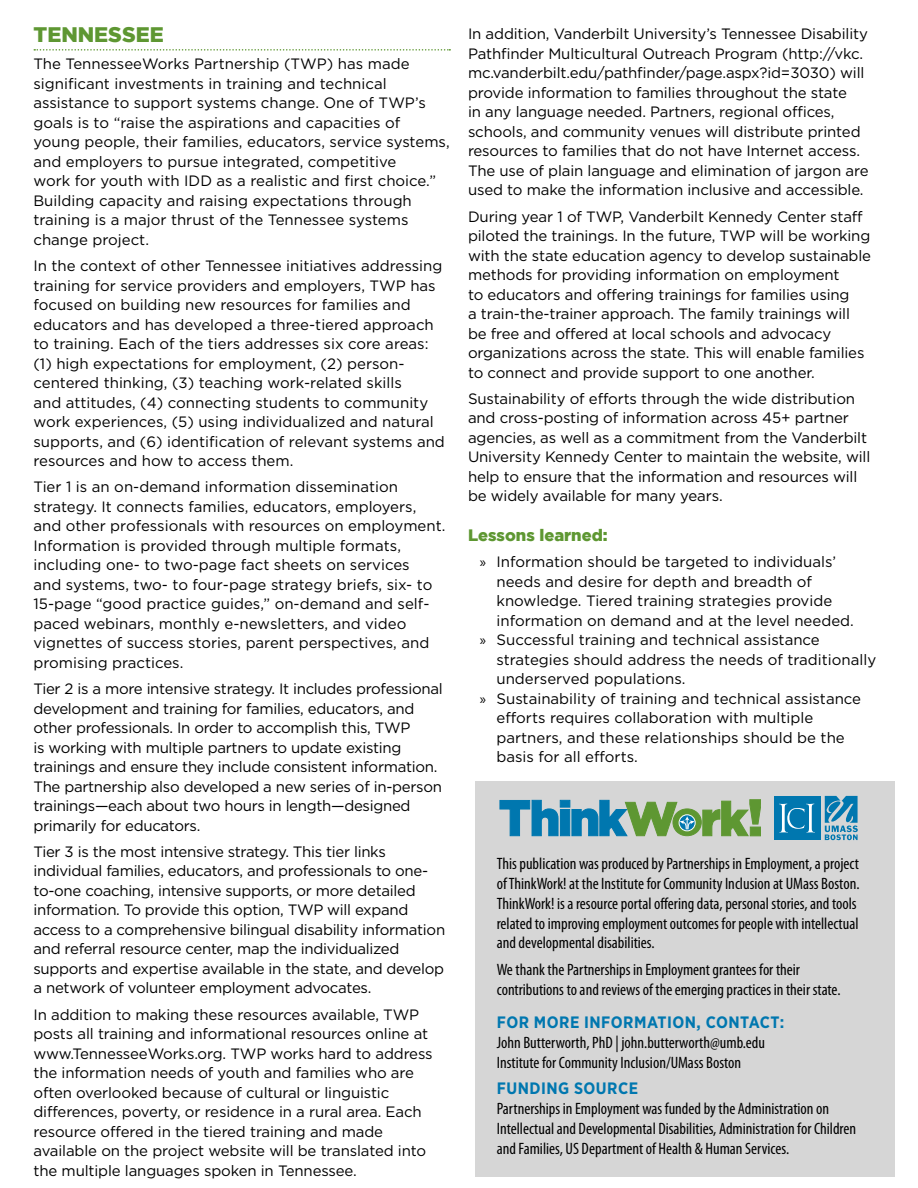
<style>
.page{position:relative;width:918px;height:1188px;background:#fff}
.page>*{position:absolute;margin:0;border:0;box-sizing:border-box;transform-origin:0 0}
.t1{font:900 21px "Gotham";color:#5e9732}
.t2{font:condensed 16.5px/19.8px "Myriad Pro";color:#000}
.t3{font:700 16.5px "Gotham Narrow";letter-spacing:.03em;color:#0077af}
.t4{font:900 16.5px "Gotham";color:#5e9732}
.t5{font:15px/19.5px "Gotham HTF";letter-spacing:-.01em;color:#000}
.s1{font-family:"Myriad Pro"}
</style>
<div class="page">
<svg style="left:34px;top:49px;width:416px;height:2px"></svg>
<div style="left:475px;top:781px;width:419px;height:396px;background:#d6d6d6"></div>
<svg style="left:825px;top:796px;width:33px;height:44px"></svg>
<div style="left:774px;top:796px;width:47px;height:44px;background:#0077af"></div>
<svg style="left:779px;top:804px;width:36px;height:29px"></svg>
<svg style="left:500px;top:800px;width:261px;height:36px"></svg>
<h1 class="t1" style="left:33px;top:23px;width:132px">TENNESSEE</h1>
<p class="t5" style="left:33px;top:54px;width:418px">The TennesseeWorks Partnership (TWP) has made significant investments in training and technical assistance to support systems change. One of TWP’s goals is to “raise the aspirations and capacities of young people, their families, educators, service systems, and employers to pursue integrated, competitive<br>work for youth with IDD as a realistic and first choice.” Building capacity and raising expectations through training is a major thrust of the Tennessee systems change project.</p>
<p class="t5" style="left:33px;top:256px;width:413px">In the context of other Tennessee initiatives addressing training for service providers and employers, TWP has focused on building new resources for families and educators and has developed a three-tiered approach to training. Each of the tiers addresses six core areas: (1) high expectations for employment, (2) person&shy;centered thinking, (3) teaching work-related skills<br>and attitudes, (4) connecting students to community work experiences, (5) using individualized and natural supports, and (6) identification of relevant systems and resources and how to access them.</p>
<p class="t5" style="left:33px;top:477px;width:414px">Tier 1 is an on-demand information dissemination strategy. It connects families, educators, employers, and other professionals with resources on employment.<br>Information is provided through multiple formats, including one- to two-page fact sheets on services<br>and systems, two- to four-page strategy briefs, six- to 15-page “good practice guides,” on-demand and self&shy;paced webinars, monthly e-newsletters, and video vignettes of success stories, parent perspectives, and promising practices.</p>
<p class="t5" style="left:33px;top:679px;width:411px">Tier 2 is a more intensive strategy. It includes professional development and training for families, educators, and other professionals. In order to accomplish this, TWP<br>is working with multiple partners to update existing trainings and ensure they include consistent information.<br>The partnership also developed a new series of in-person trainings—each about two hours in length—designed primarily for educators.</p>
<p class="t5" style="left:33px;top:842px;width:413px">Tier 3 is the most intensive strategy. This tier links individual families, educators, and professionals to one&shy;to-one coaching, intensive supports, or more detailed information. To provide this option, TWP will expand access to a comprehensive bilingual disability information and referral resource center, map the individualized supports and expertise available in the state, and develop a network of volunteer employment advocates.</p>
<p class="t5" style="left:33px;top:1004px;width:401px">In addition to making these resources available, TWP posts all training and informational resources online at www.TennesseeWorks.org. TWP works hard to address the information needs of youth and families who are often overlooked because of cultural or linguistic differences, poverty, or residence in a rural area. Each resource offered in the tiered training and made available on the project website will be translated into the multiple languages spoken in Tennessee.</p>
<p class="t5" style="left:468px;top:24px;width:402px">In addition, Vanderbilt University’s Tennessee Disability Pathfinder Multicultural Outreach Program (http://vkc. mc.vanderbilt.edu/pathfinder/page.aspx?id=3030) will provide information to families throughout the state<br>in any language needed. Partners, regional offices, schools, and community venues will distribute printed resources to families that do not have Internet access.<br>The use of plain language and elimination of jargon are used to make the information inclusive and accessible.</p>
<p class="t5" style="left:468px;top:206px;width:405px">During year 1 of TWP, Vanderbilt Kennedy Center staff piloted the trainings. In the future, TWP will be working with the state education agency to develop sustainable methods for providing information on employment<br>to educators and offering trainings for families using<br>a train-the-trainer approach. The family trainings will be free and offered at local schools and advocacy organizations across the state. This will enable families to connect and provide support to one another.</p>
<p class="t5" style="left:468px;top:389px;width:404px">Sustainability of efforts through the wide distribution and cross-posting of information across 45+ partner agencies, as well as a commitment from the Vanderbilt University Kennedy Center to maintain the website, will help to ensure that the information and resources will be widely available for many years.</p>
<p class="t4" style="left:468px;top:526px;width:141px">Lessons learned:</p>
<p class="t5" style="left:480px;top:552px;width:358px"><span class="s1">»</span> Information should be targeted to individuals’</p>
<p class="t5" style="left:496px;top:572px;width:317px">needs and desire for depth and breadth of</p>
<p class="t5" style="left:496px;top:591px;width:337px">knowledge. Tiered training strategies provide</p>
<p class="t5" style="left:496px;top:611px;width:359px">information on demand and at the level needed.</p>
<p class="t5" style="left:480px;top:630px;width:341px"><span class="s1">»</span> Successful training and technical assistance</p>
<p class="t5" style="left:496px;top:650px;width:381px">strategies should address the needs of traditionally</p>
<p class="t5" style="left:496px;top:669px;width:190px">underserved populations.</p>
<p class="t5" style="left:480px;top:689px;width:383px"><span class="s1">»</span> Sustainability of training and technical assistance</p>
<p class="t5" style="left:496px;top:708px;width:318px">efforts requires collaboration with multiple</p>
<p class="t5" style="left:496px;top:728px;width:350px">partners, and these relationships should be the</p>
<p class="t5" style="left:496px;top:747px;width:143px">basis for all efforts.</p>
<p class="t2" style="left:497px;top:854px;width:364px">This publication was produced by Partnerships in Employment, a project of ThinkWork! at the Institute for Community Inclusion at UMass Boston.<br>ThinkWork! is a resource portal offering data, personal stories, and tools related to improving employment outcomes for people with intellectual and developmental disabilities.</p>
<p class="t2" style="left:497px;top:960px;width:345px">We thank the Partnerships in Employment grantees for their contributions to and reviews of the emerging practices in their state.</p>
<p class="t3" style="left:497px;top:1012px;width:289px">FOR MORE INFORMATION, CONTACT:</p>
<p class="t2" style="left:497px;top:1033px;width:270px">John Butterworth, PhD | john.butterworth@umb.edu<br>Institute for Community Inclusion/UMass Boston</p>
<p class="t3" style="left:497px;top:1078px;width:143px">FUNDING SOURCE</p>
<p class="t2" style="left:497px;top:1099px;width:361px">Partnerships in Employment was funded by the Administration on<br>Intellectual and Developmental Disabilities, Administration for Children and Families, US Department of Health &amp; Human Services.</p>
</div>
